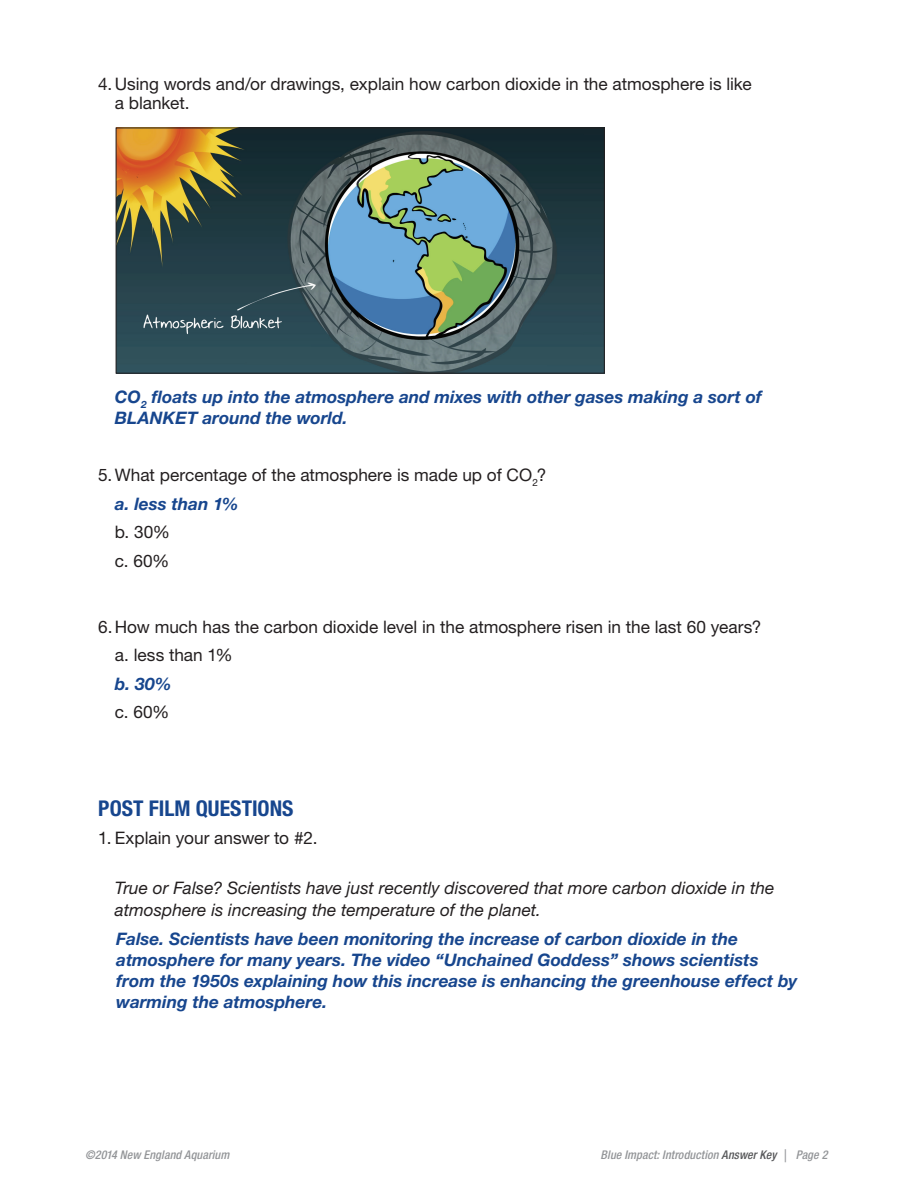
<style>
.page{position:relative;width:918px;height:1188px;background:#fff}
.page>*{position:absolute;margin:0;border:0;box-sizing:border-box;transform-origin:0 0}
.t1{font:700 condensed 21.75px "Helvetica Neue LT Std";color:#17468e}
.t2{font:italic 700 17.25px/21px "Helvetica Neue LT Std";color:#17468e}
.t3{font:17.25px/28.5px "Helvetica Neue LT Std";color:#231f20}
.t4{font:italic 17.25px/21.3px "Helvetica Neue LT Std";color:#231f20}
.t5{font:italic 500 condensed 12px "Helvetica Neue LT Std";letter-spacing:.01em;color:#939598}
.s1{font-weight:700;font-style:italic;color:#17468e}
.s2{color:#57585a}
</style>
<div class="page">
<img style="left:118px;top:129px;width:485px;height:243px">
<div style="left:116px;top:127px;width:489px;height:247px;border:1px solid #231f20"></div>
<p class="t3" style="left:115px;top:74px;width:638px;line-height:19.5px;text-indent:-17px">4.Using words and/or drawings, explain how carbon dioxide in the atmosphere is like a blanket.</p>
<p class="t2" style="left:115px;top:386px;width:649px">CO<sub>2</sub> floats up into the atmosphere and mixes with other gases making a sort of<br>BLANKET around the world.</p>
<p class="t3" style="left:115px;top:461px;width:433px;text-indent:-17px">5.What percentage of the atmosphere is made up of CO<sub>2</sub>? <span class="s1">a. less than 1%</span></p>
<p class="t3" style="left:115px;top:518px;width:57px">b. 30% c. 60%</p>
<p class="t3" style="left:115px;top:612px;width:648px;text-indent:-17px">6.How much has the carbon dioxide level in the atmosphere risen in the last 60 years? a. less than 1%</p>
<p class="t2" style="left:115px;top:673px;width:58px">b. 30%</p>
<p class="t3" style="left:115px;top:698px;width:56px">c. 60%</p>
<p class="t1" style="left:98px;top:795px;width:197px">POST FILM QUESTIONS</p>
<p class="t3" style="left:98px;top:824px;width:221px">1. Explain your answer to #2.</p>
<p class="t4" style="left:115px;top:877px;width:661px">True or False? Scientists have just recently discovered that more carbon dioxide in the atmosphere is increasing the temperature of the planet.</p>
<p class="t2" style="left:116px;top:928px;width:683px">False. Scientists have been monitoring the increase of carbon dioxide in the atmosphere for many years. The video “Unchained Goddess” shows scientists from the 1950s explaining how this increase is enhancing the greenhouse effect by warming the atmosphere.</p>
<p class="t5" style="left:85px;top:1148px;width:146px">©2014 New England Aquarium</p>
<p class="t5" style="left:601px;top:1148px;width:228px">Blue Impact: Introduction <span class="s2">Answer Key</span> | Page 2</p>
</div>
